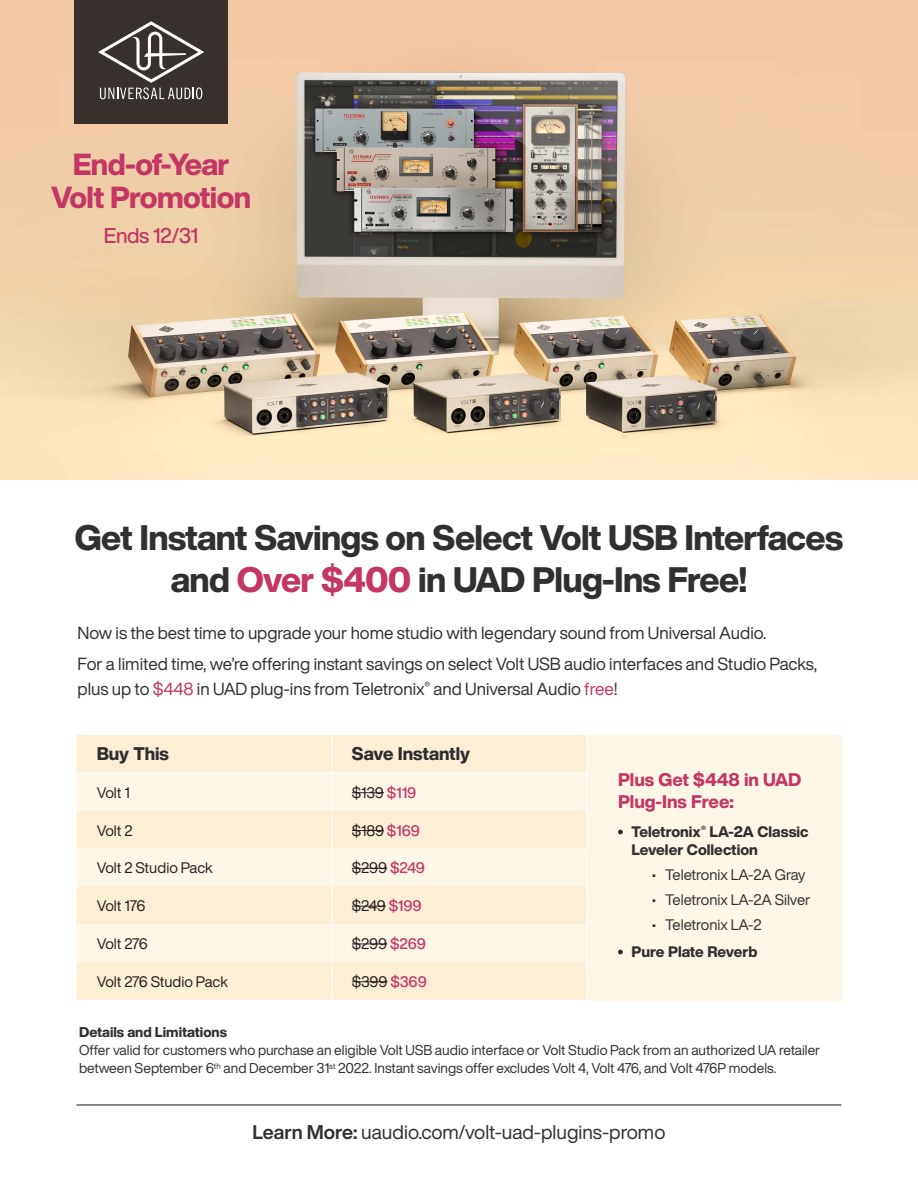
<style>
.page{position:relative;width:918px;height:1188px;background:#fff}
.page>*{position:absolute;margin:0;border:0;box-sizing:border-box;transform-origin:0 0}
.t1{font:800 34.8px/42px "Helvetica Now Display";letter-spacing:-.02em;color:#313031;text-align:center}
.t2{font:800 30px/33px "Helvetica Now Display";letter-spacing:-.02em;color:#c43665;text-align:center}
.t3{font:500 21px "Helvetica Now Display";letter-spacing:-.02em;color:#c43665}
.t4{font:19.5px "Helvetica Now Display";color:#313031}
.t5{font:800 18px/21.6px "Helvetica Now Display";color:#c43665}
.t6{font:800 18px "Helvetica Now Display";color:#2d2d31}
.t7{font:17.25px/31.3px "Helvetica Now Display";color:#313031}
.t8{font:15px "Helvetica Now Display";color:#231f20}
.t9{font:15px "Helvetica Now Display";letter-spacing:-.01em;color:#313031}
.t10{font:800 15px/18px "Helvetica Now Display";color:#313031}
.t11{font:13.95px/18px "Helvetica Now Display";color:#313031}
.t12{font:800 13.95px "Helvetica Now Display";color:#313031}
.s1{color:#c43665}
.s2{font-weight:500;color:#c43665}
.s3{font-weight:700}
</style>
<div class="page">
<img style="left:0;top:0;width:918px;height:480px">
<div style="left:75px;top:0;width:153px;height:124px;background:#38302d"></div>
<svg style="left:98px;top:21px;width:106px;height:78px"></svg>
<div style="left:587px;top:735px;width:255px;height:265px;background:#fef6e7"></div>
<div style="left:76px;top:735px;width:510px;height:265px;background:#fdefd6"></div>
<svg style="left:76px;top:774px;width:510px;height:188px;background:#fdf3e0"></svg>
<hr style="left:331px;top:735px;width:1px;height:37px;background:#fff">
<hr style="left:331px;top:774px;width:1px;height:37px;background:#fff">
<hr style="left:331px;top:811px;width:1px;height:37px;background:#fff">
<hr style="left:331px;top:848px;width:1px;height:38px;background:#fff">
<hr style="left:331px;top:886px;width:1px;height:38px;background:#fff">
<hr style="left:331px;top:924px;width:1px;height:38px;background:#fff">
<hr style="left:331px;top:962px;width:1px;height:38px;background:#fff">
<hr style="left:76px;top:772px;width:256px;height:2px;background:#fff">
<hr style="left:332px;top:772px;width:254px;height:2px;background:#fff">
<hr style="left:352px;top:792px;width:32px;height:1px;background:#231f20">
<hr style="left:352px;top:830px;width:32px;height:1px;background:#231f20">
<hr style="left:352px;top:868px;width:35px;height:1px;background:#231f20">
<hr style="left:352px;top:906px;width:34px;height:1px;background:#231f20">
<hr style="left:352px;top:944px;width:35px;height:1px;background:#231f20">
<hr style="left:352px;top:981px;width:36px;height:1px;background:#231f20">
<svg style="left:618px;top:830px;width:5px;height:4px"></svg>
<svg style="left:618px;top:950px;width:5px;height:4px"></svg>
<hr style="left:76px;top:1104px;width:766px;height:2px;background:#313031">
<h2 class="t2" style="left:51px;top:148px;width:202px">End-of-Year<br>Volt Promotion</h2>
<p class="t3" style="left:104px;top:222px;width:96px">Ends 12/31</p>
<h1 class="t1" style="left:75px;top:516px;width:770px">Get Instant Savings on Select Volt USB Interfaces and <span class="s1">Over $400</span> in UAD Plug-Ins Free!</h1>
<p class="t7" style="left:78px;top:617px;width:741px">Now is the best time to upgrade your home studio with legendary sound from Universal Audio.<br>For a limited time, we’re offering instant savings on select Volt USB audio interfaces and Studio Packs,</p>
<p class="t7" style="left:78px;top:673px;width:541px">plus up to <span class="s1">$448</span> in UAD plug-ins from Teletronix<sup>®</sup> and Universal Audio <span class="s1">free</span>!</p>
<p class="t6" style="left:97px;top:742px;width:74px">Buy This</p>
<p class="t6" style="left:352px;top:742px;width:120px">Save Instantly</p>
<p class="t8" style="left:97px;top:782px;width:35px">Volt 1</p>
<p class="t8" style="left:352px;top:782px;width:66px">$139 <span class="s2">$119</span></p>
<p class="t8" style="left:97px;top:820px;width:37px">Volt 2</p>
<p class="t8" style="left:352px;top:820px;width:70px">$189 <span class="s2">$169</span></p>
<p class="t8" style="left:97px;top:858px;width:118px">Volt 2 Studio Pack</p>
<p class="t8" style="left:352px;top:858px;width:75px">$299 <span class="s2">$249</span></p>
<p class="t8" style="left:97px;top:896px;width:50px">Volt 176</p>
<p class="t8" style="left:352px;top:896px;width:71px">$249 <span class="s2">$199</span></p>
<p class="t8" style="left:97px;top:933px;width:53px">Volt 276</p>
<p class="t8" style="left:352px;top:933px;width:76px">$299 <span class="s2">$269</span></p>
<p class="t8" style="left:97px;top:971px;width:133px">Volt 276 Studio Pack</p>
<p class="t8" style="left:352px;top:971px;width:76px">$399 <span class="s2">$369</span></p>
<p class="t5" style="left:618px;top:769px;width:185px">Plus Get $448 in UAD<br>Plug-Ins Free:</p>
<p class="t10" style="left:631px;top:823px;width:179px">Teletronix<sup>®</sup> LA-2A Classic<br>Leveler Collection</p>
<p class="t9" style="left:652px;top:865px;width:155px">• Teletronix LA-2A Gray</p>
<p class="t9" style="left:652px;top:889px;width:160px">• Teletronix LA-2A Silver</p>
<p class="t9" style="left:652px;top:914px;width:112px">• Teletronix LA-2</p>
<p class="t10" style="left:632px;top:943px;width:128px">Pure Plate Reverb</p>
<p class="t12" style="left:79px;top:1023px;width:149px">Details and Limitations</p>
<p class="t11" style="left:79px;top:1041px;width:743px">Offer valid for customers who purchase an eligible Volt USB audio interface or Volt Studio Pack from an authorized UA retailer between September 6<sup>th</sup> and December 31<sup>st</sup> 2022. Instant savings offer excludes Volt 4, Volt 476, and Volt 476P models.</p>
<p class="t4" style="left:253px;top:1119px;width:414px"><span class="s3">Learn More:</span> uaudio.com/volt-uad-plugins-promo</p>
</div>
